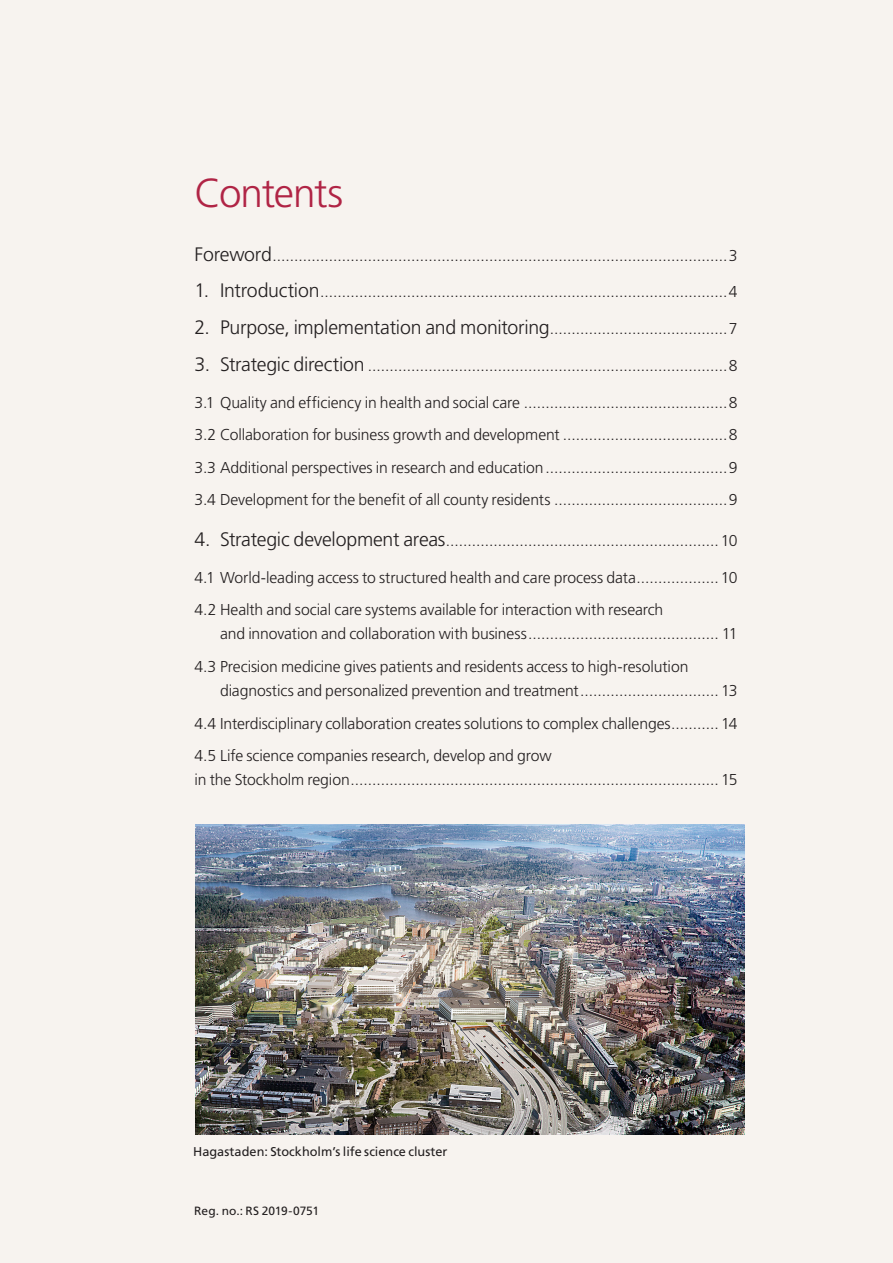
<style>
.page{position:relative;width:893px;height:1263px;background:#f7f3ef}
.page>*{position:absolute;margin:0;border:0;box-sizing:border-box;transform-origin:0 0}
.t1{font:300 40.5px "Frutiger SLLOTF";letter-spacing:-.035em;color:#b02445}
.Innehåll2{font:300 15.75px/24px "Frutiger SLLOTF";letter-spacing:-.005em;color:#231f20}
.Innehåll1{font:300 15.75px "Frutiger SLLOTF";color:#231f20}
.t2{font:12.75px "Frutiger SLLOTF";color:#231f20}
.t3{font:12px "Frutiger SLLOTF";color:#231f20}
.s1{font-size:19.5px}
</style>
<div class="page">
<img style="left:195px;top:825px;width:549px;height:310px">
<p class="t1" style="left:195px;top:170px;width:150px">Contents</p>
<p class="Innehåll1" style="left:195px;top:246px;width:544px"><span class="s1">Foreword</span>.........................................................................................................3</p>
<p class="Innehåll1" style="left:195px;top:283px;width:544px"><span class="s1">1. Introduction</span>..............................................................................................4</p>
<p class="Innehåll1" style="left:195px;top:320px;width:544px"><span class="s1">2. Purpose, implementation and monitoring</span>.........................................7</p>
<p class="Innehåll1" style="left:195px;top:357px;width:544px"><span class="s1">3. Strategic direction</span> ...................................................................................8</p>
<p class="Innehåll2" style="left:195px;top:390px;width:544px">3.1 Quality and efficiency in health and social care ...............................................8</p>
<p class="Innehåll2" style="left:195px;top:423px;width:544px">3.2 Collaboration for business growth and development ......................................8</p>
<p class="Innehåll2" style="left:195px;top:455px;width:544px">3.3 Additional perspectives in research and education..........................................9</p>
<p class="Innehåll2" style="left:195px;top:488px;width:544px">3.4 Development for the benefit of all county residents ........................................9</p>
<p class="Innehåll1" style="left:195px;top:532px;width:544px"><span class="s1">4. Strategic development areas</span>...............................................................10</p>
<p class="Innehåll2" style="left:195px;top:566px;width:544px">4.1 World-leading access to structured health and care process data...................10</p>
<p class="Innehåll2" style="left:220px;top:598px;width:519px;text-indent:-25px">4.2 Health and social care systems available for interaction with research<br>and innovation and collaboration with business............................................ 11</p>
<p class="Innehåll2" style="left:220px;top:655px;width:519px;text-indent:-25px">4.3 Precision medicine gives patients and residents access to high-resolution diagnostics and personalized prevention and treatment................................ 13</p>
<p class="Innehåll2" style="left:195px;top:711px;width:544px">4.4 Interdisciplinary collaboration creates solutions to complex challenges........... 14</p>
<p class="Innehåll2" style="left:195px;top:744px;width:545px">4.5 Life science companies research, develop and grow<br>in the Stockholm region..................................................................................... 15</p>
<p class="t2" style="left:193px;top:1144px;width:256px">Hagastaden: Stockholm’s life science cluster</p>
<p class="t3" style="left:194px;top:1203px;width:126px">Reg. no.: RS 2019-0751</p>
</div>
